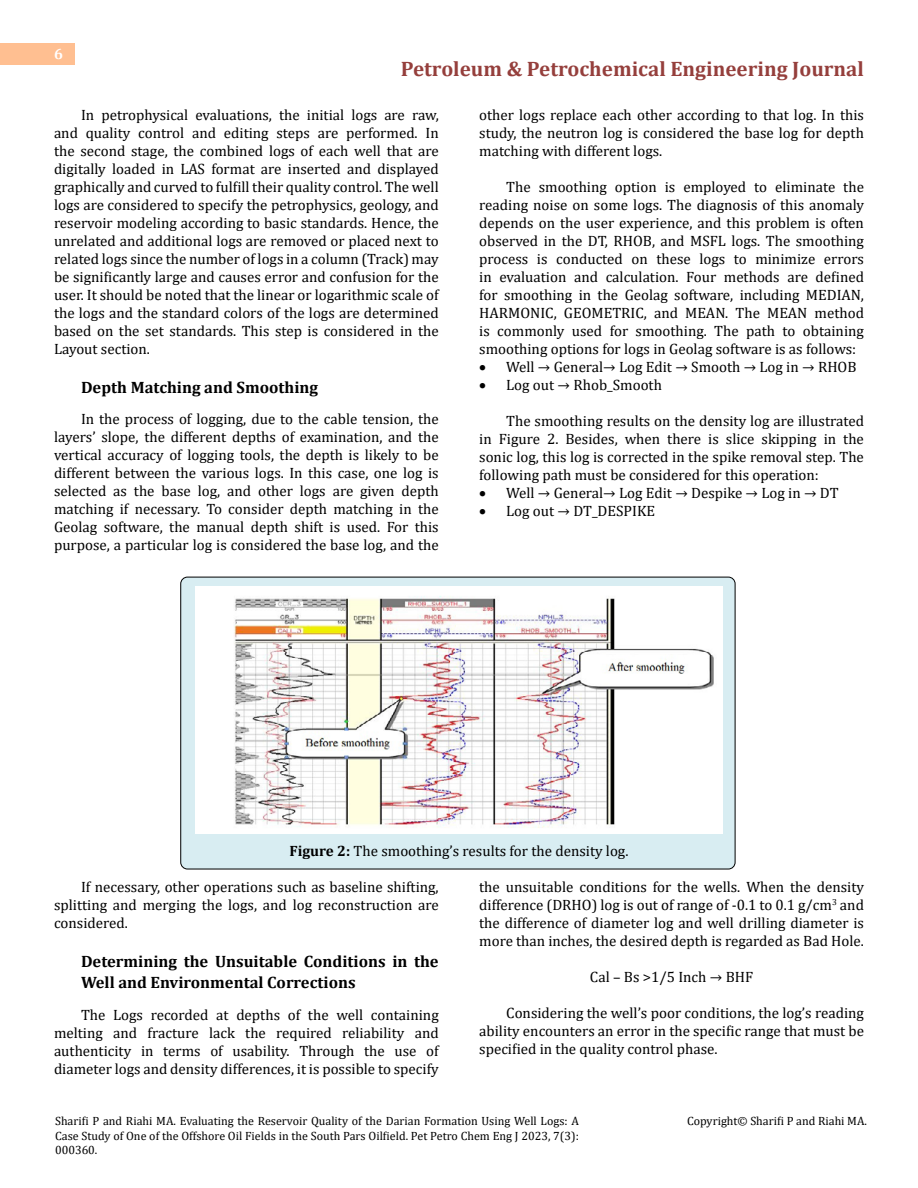
<style>
.page{position:relative;width:918px;height:1188px;background:#fff}
.page>*{position:absolute;margin:0;border:0;box-sizing:border-box;transform-origin:0 0}
.t1{font:700 21px "Cambria";color:#953f3c}
.t2{font:700 16.5px/21px "Cambria";color:#000}
.t3{font:15px/18px "Cambria";color:#000;text-align:justify}
.t4{font:700 15px "Cambria";color:#fff}
.t5{font:12px/14.4px "Cambria";color:#000;text-align:justify}
.s1{font-weight:700}
</style>
<div class="page">
<div style="left:0;top:43px;width:75px;height:21px;background:#ffbf91"></div>
<div style="left:181px;top:577px;width:554px;height:292px;background:#d8edf2;border-radius:7px"></div>
<div style="left:180px;top:577px;width:555px;height:292px;border:1px solid #000;border-radius:7px"></div>
<img style="left:195px;top:586px;width:528px;height:248px">
<p class="t4" style="left:54px;top:44px;width:10px">6</p>
<h1 class="t1" style="left:401px;top:54px;width:465px">Petroleum &amp; Petrochemical Engineering Journal</h1>
<p class="t3" style="left:54px;top:105px;width:386px;text-indent:27px">In petrophysical evaluations, the initial logs are raw, and quality control and editing steps are performed. In the second stage, the combined logs of each well that are digitally loaded in LAS format are inserted and displayed graphically and curved to fulfill their quality control. The well logs are considered to specify the petrophysics, geology, and reservoir modeling according to basic standards. Hence, the unrelated and additional logs are removed or placed next to related logs since the number of logs in a column (Track) may be significantly large and causes error and confusion for the user. It should be noted that the linear or logarithmic scale of the logs and the standard colors of the logs are determined based on the set standards. This step is considered in the Layout section.</p>
<p class="t2" style="left:81px;top:376px;width:239px">Depth Matching and Smoothing</p>
<p class="t3" style="left:54px;top:410px;width:386px;text-indent:27px">In the process of logging, due to the cable tension, the layers’ slope, the different depths of examination, and the vertical accuracy of logging tools, the depth is likely to be different between the various logs. In this case, one log is selected as the base log, and other logs are given depth matching if necessary. To consider depth matching in the Geolag software, the manual depth shift is used. For this purpose, a particular log is considered the base log, and the</p>
<p class="t3" style="left:479px;top:105px;width:386px">other logs replace each other according to that log. In this study, the neutron log is considered the base log for depth matching with different logs.</p>
<p class="t3" style="left:479px;top:177px;width:386px;text-indent:27px">The smoothing option is employed to eliminate the reading noise on some logs. The diagnosis of this anomaly depends on the user experience, and this problem is often observed in the DT, RHOB, and MSFL logs. The smoothing process is conducted on these logs to minimize errors in evaluation and calculation. Four methods are defined for smoothing in the Geolag software, including MEDIAN, HARMONIC, GEOMETRIC, and MEAN. The MEAN method is commonly used for smoothing. The path to obtaining smoothing options for logs in Geolag software is as follows:</p>
<p class="t3" style="left:479px;top:357px;width:379px">• Well → General→ Log Edit → Smooth → Log in → RHOB</p>
<p class="t3" style="left:479px;top:375px;width:184px">• Log out → Rhob_Smooth</p>
<p class="t3" style="left:479px;top:411px;width:386px;text-indent:27px">The smoothing results on the density log are illustrated in Figure 2. Besides, when there is slice skipping in the sonic log, this log is corrected in the spike removal step. The following path must be considered for this operation:</p>
<p class="t3" style="left:479px;top:483px;width:361px">• Well → General→ Log Edit → Despike → Log in → DT</p>
<p class="t3" style="left:479px;top:501px;width:177px">• Log out → DT_DESPIKE</p>
<p class="t3" style="left:290px;top:842px;width:340px"><span class="s1">Figure 2:</span> The smoothing’s results for the density log.</p>
<p class="t3" style="left:54px;top:878px;width:386px;text-indent:27px">If necessary, other operations such as baseline shifting, splitting and merging the logs, and log reconstruction are considered.</p>
<p class="t2" style="left:81px;top:950px;width:359px">Determining the Unsuitable Conditions in the<br>Well and Environmental Corrections</p>
<p class="t3" style="left:54px;top:1005px;width:386px;text-indent:27px">The Logs recorded at depths of the well containing melting and fracture lack the required reliability and authenticity in terms of usability. Through the use of diameter logs and density differences, it is possible to specify</p>
<p class="t3" style="left:479px;top:878px;width:386px">the unsuitable conditions for the wells. When the density difference (DRHO) log is out of range of -0.1 to 0.1 g/cm<sup>3</sup> and the difference of diameter log and well drilling diameter is more than inches, the desired depth is regarded as Bad Hole.</p>
<p class="t3" style="left:590px;top:968px;width:165px">Cal – Bs &gt;1/5 Inch → BHF</p>
<p class="t3" style="left:479px;top:1004px;width:386px;text-indent:27px">Considering the well’s poor conditions, the log’s reading ability encounters an error in the specific range that must be specified in the quality control phase.</p>
<p class="t5" style="left:55px;top:1114px;width:525px">Sharifi P and Riahi MA. Evaluating the Reservoir Quality of the Darian Formation Using Well Logs: A Case Study of One of the Offshore Oil Fields in the South Pars Oilfield. Pet Petro Chem Eng J 2023, 7(3):<br>000360.</p>
<p class="t5" style="left:687px;top:1114px;width:181px">Copyright© Sharifi P and Riahi MA.</p>
</div>
